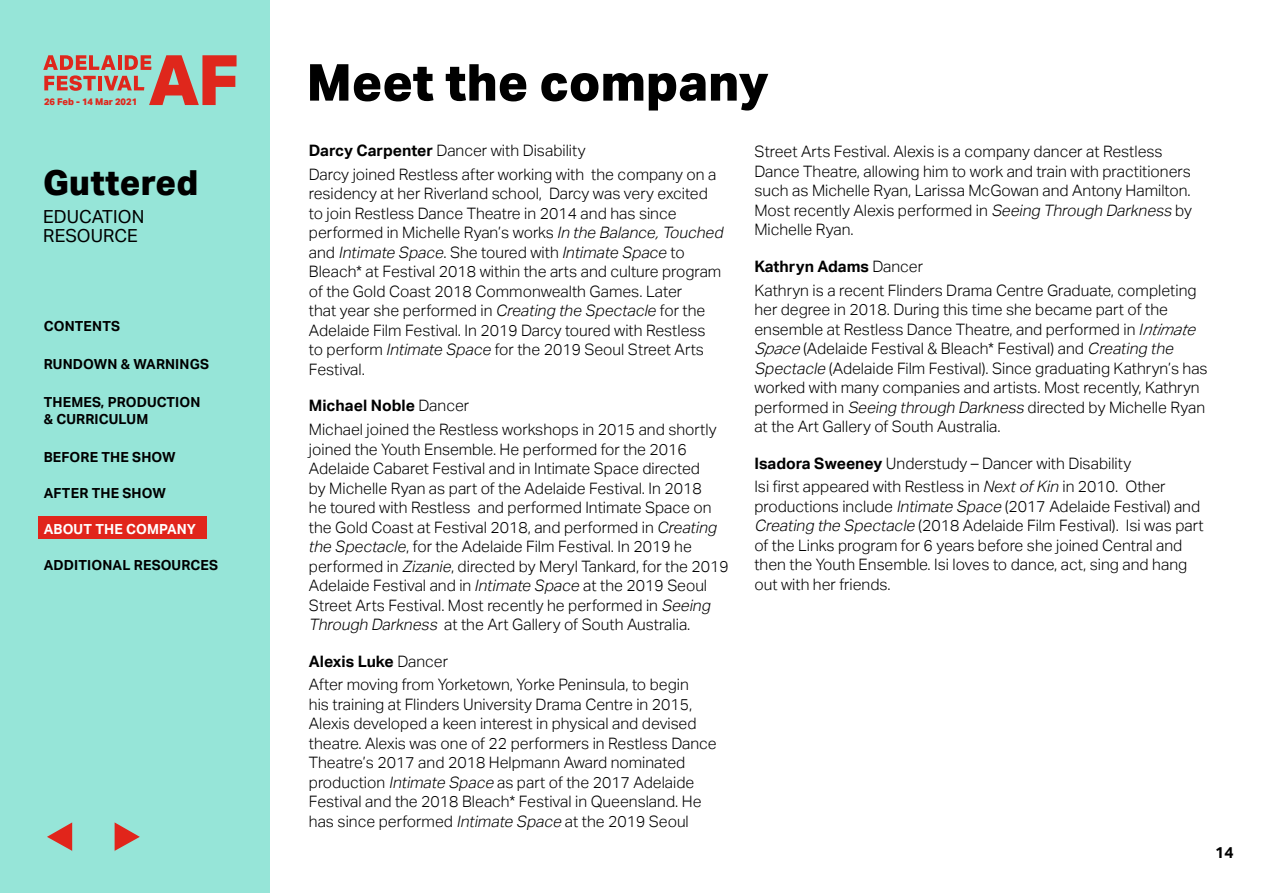
<style>
.page{position:relative;width:1263px;height:893px;background:#fff}
.page>*{position:absolute;margin:0;border:0;box-sizing:border-box;transform-origin:0 0}
.t1{font:800 51px "Aktiv Grotesk Trial";color:#000}
.t2{font:800 34.5px "Aktiv Grotesk Trial";letter-spacing:.005em;color:#000}
.t3{font:18px/19.5px "Aktiv Grotesk Trial";letter-spacing:.005em;color:#000}
.t4{font:300 15.75px/19.5px "Aktiv Grotesk";color:#000}
.t5{font:300 15.75px/19.5px "Aktiv Grotesk Trial";color:#000}
.t6{font:700 15.75px "Aktiv Grotesk Trial";color:#000}
.t7{font:700 15.75px "Aktiv Grotesk";color:#000}
.t8{font:700 13.8px/17px "Aktiv Grotesk Trial";letter-spacing:.01em;color:#000}
.t9{font:700 13.8px "Aktiv Grotesk Trial";letter-spacing:.01em;color:#fff}
.t10{font:800 9.3px "Aktiv Grotesk";color:#df271c}
.s1{font-weight:700}
.s2{font-style:italic}
.s3{font-weight:300}
</style>
<div class="page">
<div style="left:0;top:0;width:270px;height:892px;background:#96e5d8"></div>
<svg style="left:47px;top:822px;width:26px;height:29px"></svg>
<svg style="left:114px;top:822px;width:26px;height:29px"></svg>
<svg style="left:43px;top:55px;width:194px;height:50px"></svg>
<div style="left:38px;top:516px;width:168px;height:23px;background:#e1251b"></div>
<p class="t10" style="left:44px;top:96px;width:95px">26 Feb - 14 Mar 2021</p>
<h2 class="t2" style="left:43px;top:160px;width:157px">Guttered</h2>
<p class="t3" style="left:43px;top:207px;width:103px">EDUCATION<br>RESOURCE</p>
<p class="t8" style="left:44px;top:318px;width:78px">CONTENTS</p>
<p class="t8" style="left:44px;top:356px;width:167px">RUNDOWN &amp; WARNINGS</p>
<p class="t8" style="left:44px;top:394px;width:158px">THEMES, PRODUCTION &amp; CURRICULUM</p>
<p class="t8" style="left:44px;top:448px;width:133px">BEFORE THE SHOW</p>
<p class="t8" style="left:44px;top:484px;width:124px">AFTER THE SHOW</p>
<p class="t9" style="left:44px;top:521px;width:154px">ABOUT THE COMPANY</p>
<p class="t8" style="left:44px;top:556px;width:176px">ADDITIONAL RESOURCES</p>
<h1 class="t1" style="left:307px;top:50px;width:464px">Meet the company</h1>
<p class="t5" style="left:309px;top:141px;width:278px"><span class="s1">Darcy Carpenter</span> Dancer with Disability</p>
<p class="t4" style="left:309px;top:165px;width:421px">Darcy joined Restless after working with the company on a residency at her Riverland school, Darcy was very excited<br>to join Restless Dance Theatre in 2014 and has since performed in Michelle Ryan’s works <span class="s2">In the Balance,</span><span class="s2">Touched </span>and <span class="s2">IntimateSpace</span>. She toured with <span class="s2">Intimate Space</span> to Bleach* at Festival 2018 within the arts and culture program of the Gold Coast 2018 Commonwealth Games. Later<br>that year she performed in <span class="s2">Creating the Spectacle</span> for the Adelaide Film Festival. In 2019 Darcy toured with Restless<br>to perform <span class="s2">Intimate Space</span> for the 2019 Seoul Street Arts Festival.</p>
<p class="t6" style="left:309px;top:397px;width:162px">Michael Noble <span class="s3">Dancer</span></p>
<p class="t4" style="left:309px;top:420px;width:421px">Michael joined the Restless workshops in 2015 and shortly joined the Youth Ensemble. He performed for the 2016<br>Adelaide Cabaret Festival and in Intimate Space directed<br>by Michelle Ryan as part of the Adelaide Festival. In 2018<br>he toured with Restless and performed Intimate Space on the Gold Coast at Festival 2018, and performed in <span class="s2">Creating the Spectacle</span>, for the Adelaide Film Festival. In 2019 he performed in <span class="s2">Zizanie</span>, directed by Meryl Tankard, for the 2019<br>Adelaide Festival and in <span class="s2">Intimate Space</span> at the 2019 Seoul Street Arts Festival. Most recently he performed in <span class="s2">Seeing ThroughDarkness</span> at the Art Gallery of South Australia.</p>
<p class="t5" style="left:309px;top:649px;width:381px;line-height:23.7px"><span class="s1">Alexis Luke</span> Dancer<br>After moving from Yorketown, Yorke Peninsula, to begin</p>
<p class="t5" style="left:309px;top:695px;width:409px">his training at Flinders University Drama Centre in 2015, Alexis developed a keen interest in physical and devised theatre. Alexis was one of 22 performers in Restless Dance Theatre’s 2017 and 2018 Helpmann Award nominated production <span class="s2">IntimateSpace</span>as part of the 2017 Adelaide Festival and the 2018 Bleach* Festival in Queensland. He has since performed <span class="s2">IntimateSpace</span>at the 2019 Seoul</p>
<p class="t5" style="left:754px;top:142px;width:439px">Street Arts Festival. Alexis is a company dancer at Restless Dance Theatre, allowing him to work and train with practitioners such as Michelle Ryan, Larissa McGowan and Antony Hamilton.<br>Most recently Alexis performed in <span class="s2">SeeingThroughDarkness</span>by Michelle Ryan.</p>
<p class="t6" style="left:754px;top:257px;width:170px">Kathryn Adams <span class="s3">Dancer</span></p>
<p class="t4" style="left:754px;top:280px;width:455px">Kathryn is a recent Flinders Drama Centre Graduate, completing her degree in 2018. During this time she became part of the ensemble at Restless Dance Theatre, and performed in <span class="s2">Intimate Space</span>(Adelaide Festival &amp; Bleach* Festival) and <span class="s2">Creatingthe Spectacle</span>(Adelaide Film Festival). Since graduating Kathryn’s has worked with many companies and artists. Most recently, Kathryn performed in <span class="s2">SeeingthroughDarkness</span>directed by Michelle Ryan at the Art Gallery of South Australia.</p>
<p class="t5" style="left:754px;top:453px;width:378px"><span class="s1">Isadora Sweeney</span> Understudy – Dancer with Disability</p>
<p class="t4" style="left:754px;top:477px;width:451px">Isi first appeared with Restless in <span class="s2">Next of Kin</span> in 2010. Other productions include <span class="s2">IntimateSpace</span>(2017 Adelaide Festival) and <span class="s2">CreatingtheSpectacle</span>(2018 Adelaide Film Festival). Isi was part of the Links program for 6 years before she joined Central and then the Youth Ensemble. Isi loves to dance, act, sing and hang out with her friends.</p>
<p class="t7" style="left:1215px;top:843px;width:20px">14</p>
</div>
